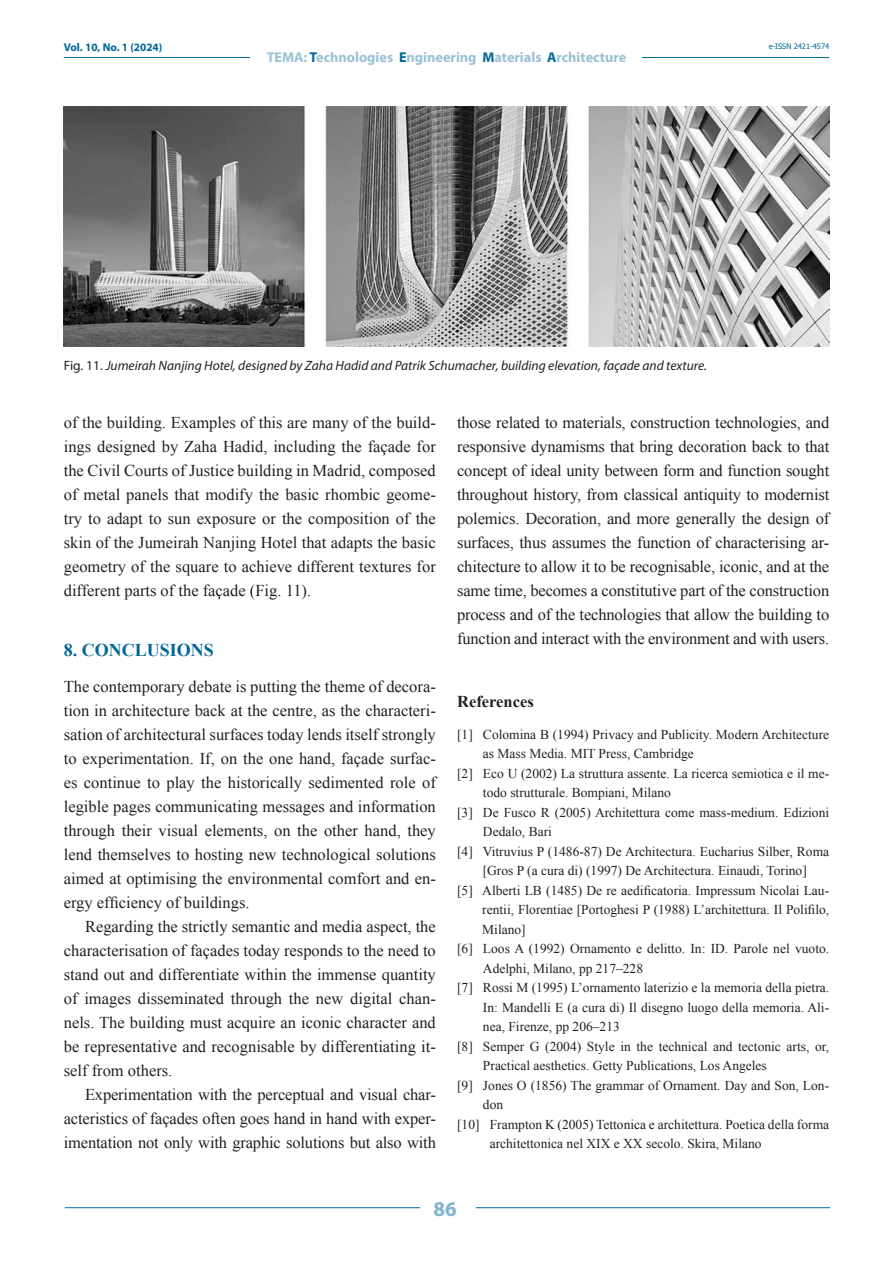
<style>
.page{position:relative;width:893px;height:1263px;background:#fff}
.page>*{position:absolute;margin:0;border:0;box-sizing:border-box;transform-origin:0 0}
.t1{font:700 21px "Myriad Pro";color:#80b3cc}
.t2{font:700 18px "Times New Roman";color:#069}
.t3{font:16.5px/24px "Times New Roman";color:#241f1f;text-align:justify}
.t4{font:700 16.5px "Times New Roman";color:#241f1f}
.t5{font:700 14.25px "Myriad Pro";color:#99c2d6}
.t6{font:13.5px "Times New Roman";color:#241f1f}
.t7{font:italic 13.5px "Myriad Pro";color:#241f1f}
.t8{font:700 11.25px "Myriad Pro";color:#069}
.t9{font:7.5px "Tahoma";color:#069}
.s1{color:#069}
.s2{font-style:normal}
</style>
<div class="page">
<hr style="left:64px;top:57px;width:765px;height:1px;background:#069">
<div style="left:251px;top:48px;width:391px;height:17px;background:#fff"></div>
<hr style="left:65px;top:1207px;width:765px;height:1px;background:#069">
<div style="left:420px;top:1195px;width:55px;height:25px;background:#fff"></div>
<img style="left:64px;top:106px;width:765px;height:241px">
<p class="t8" style="left:64px;top:40px;width:100px">Vol. 10, No. 1 (2024)</p>
<p class="t5" style="left:267px;top:48px;width:361px">TEMA: <span class="s1">T</span>echnologies <span class="s1">E</span>ngineering <span class="s1">M</span>aterials <span class="s1">A</span>rchitecture</p>
<p class="t9" style="left:769px;top:41px;width:62px">e-ISSN 2421-4574</p>
<p class="t7" style="left:64px;top:357px;width:645px"><span class="s2">Fig. 11.</span> Jumeirah Nanjing Hotel, designed by Zaha Hadid and Patrik Schumacher, building elevation, façade and texture.</p>
<p class="t3" style="left:64px;top:410px;width:374px">of the building. Examples of this are many of the build&shy;ings designed by Zaha Hadid, including the façade for the Civil Courts of Justice building in Madrid, composed of metal panels that modify the basic rhombic geome&shy;try to adapt to sun exposure or the composition of the skin of the Jumeirah Nanjing Hotel that adapts the basic geometry of the square to achieve different textures for different parts of the façade (Fig. 11).</p>
<p class="t2" style="left:64px;top:638px;width:152px">8. CONCLUSIONS</p>
<p class="t3" style="left:64px;top:674px;width:374px">The contemporary debate is putting the theme of decora&shy;tion in architecture back at the centre, as the characteri&shy;sation of architectural surfaces today lends itself strongly to experimentation. If, on the one hand, façade surfac&shy;es continue to play the historically sedimented role of legible pages communicating messages and information through their visual elements, on the other hand, they lend themselves to hosting new technological solutions aimed at optimising the environmental comfort and en&shy;ergy efficiency of buildings.</p>
<p class="t3" style="left:64px;top:914px;width:374px;text-indent:21px">Regarding the strictly semantic and media aspect, the characterisation of façades today responds to the need to stand out and differentiate within the immense quantity of images disseminated through the new digital chan&shy;nels. The building must acquire an iconic character and be representative and recognisable by differentiating it&shy;self from others.</p>
<p class="t3" style="left:64px;top:1082px;width:374px;text-indent:21px">Experimentation with the perceptual and visual char&shy;acteristics of façades often goes hand in hand with exper&shy;imentation not only with graphic solutions but also with</p>
<p class="t3" style="left:457px;top:410px;width:374px">those related to materials, construction technologies, and responsive dynamisms that bring decoration back to that concept of ideal unity between form and function sought throughout history, from classical antiquity to modernist polemics. Decoration, and more generally the design of surfaces, thus assumes the function of characterising ar&shy;chitecture to allow it to be recognisable, iconic, and at the same time, becomes a constitutive part of the construction process and of the technologies that allow the building to function and interact with the environment and with users.</p>
<p class="t4" style="left:457px;top:690px;width:78px">References</p>
<p class="t6" style="left:457px;top:725px;width:374px">[1] Colomina B (1994) Privacy and Publicity. Modern Architecture</p>
<p class="t6" style="left:483px;top:744px;width:212px">as Mass Media. MIT Press, Cambridge</p>
<p class="t6" style="left:457px;top:764px;width:374px">[2] Eco U (2002) La struttura assente. La ricerca semiotica e il me-</p>
<p class="t6" style="left:483px;top:783px;width:189px">todo strutturale. Bompiani, Milano</p>
<p class="t6" style="left:457px;top:803px;width:374px">[3] De Fusco R (2005) Architettura come mass-medium. Edizioni</p>
<p class="t6" style="left:483px;top:822px;width:70px">Dedalo, Bari</p>
<p class="t6" style="left:457px;top:842px;width:374px">[4] Vitruvius P (1486-87) De Architectura. Eucharius Silber, Roma</p>
<p class="t6" style="left:483px;top:861px;width:326px">[Gros P (a cura di) (1997) De Architectura. Einaudi, Torino]</p>
<p class="t6" style="left:457px;top:881px;width:374px">[5] Alberti LB (1485) De re aedificatoria. Impressum Nicolai Lau-</p>
<p class="t6" style="left:482px;top:900px;width:348px">rentii, Florentiae [Portoghesi P (1988) L’architettura. Il Polifilo,</p>
<p class="t6" style="left:482px;top:920px;width:45px">Milano]</p>
<p class="t6" style="left:457px;top:939px;width:374px">[6] Loos A (1992) Ornamento e delitto. In: ID. Parole nel vuoto.</p>
<p class="t6" style="left:483px;top:959px;width:162px">Adelphi, Milano, pp 217–228</p>
<p class="t6" style="left:457px;top:978px;width:374px">[7] Rossi M (1995) L’ornamento laterizio e la memoria della pietra.</p>
<p class="t6" style="left:483px;top:998px;width:348px">In: Mandelli E (a cura di) Il disegno luogo della memoria. Ali-</p>
<p class="t6" style="left:483px;top:1017px;width:138px">nea, Firenze, pp 206–213</p>
<p class="t6" style="left:457px;top:1037px;width:374px">[8] Semper G (2004) Style in the technical and tectonic arts, or,</p>
<p class="t6" style="left:483px;top:1056px;width:285px">Practical aesthetics. Getty Publications, Los Angeles</p>
<p class="t6" style="left:457px;top:1076px;width:374px">[9] Jones O (1856) The grammar of Ornament. Day and Son, Lon-</p>
<p class="t6" style="left:483px;top:1095px;width:22px">don</p>
<p class="t6" style="left:457px;top:1115px;width:374px">[10] Frampton K (2005) Tettonica e architettura. Poetica della forma</p>
<p class="t6" style="left:490px;top:1134px;width:273px">architettonica nel XIX e XX secolo. Skira, Milano</p>
<p class="t1" style="left:434px;top:1195px;width:25px">86</p>
</div>
